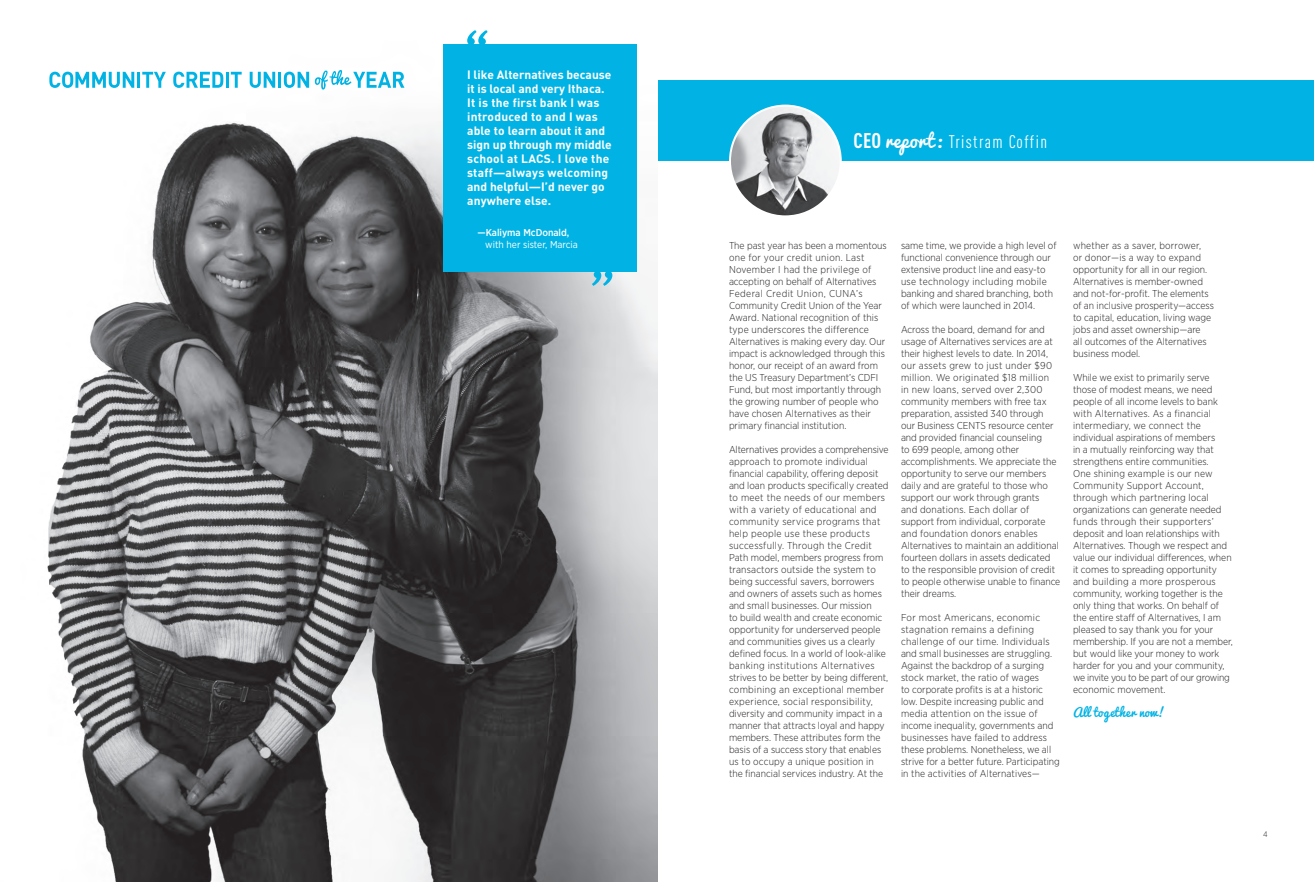
<style>
.page{position:relative;width:1314px;height:882px;background:#fff}
.page>*{position:absolute;margin:0;border:0;box-sizing:border-box;transform-origin:0 0}
.t1{font:18px "DIN Cond";letter-spacing:.075em;color:#fff}
.t2{font:700 12px/14px "DIN";letter-spacing:.005em;color:#fff}
.t3{font:12px "Pacifico";letter-spacing:.025em;color:#00b3e4}
.t4{font:300 10px/12px "Gotham Narrow";color:#231f20}
.t5{font:10px/12px "Gotham Narrow";color:#fff}
.t6{font:300 8px "Gotham Narrow";color:#231f20}
.s1{font-weight:500}
.s2{font-weight:700;font-size:21px}
.s3{font-family:"Pacifico";font-size:19px}
</style>
<div class="page">
<div style="left:657px;top:81px;width:657px;height:80px;background:#00b3e4"></div>
<img style="left:730px;top:106px;width:111px;height:110px;border-radius:55px">
<div style="left:729px;top:105px;width:113px;height:112px;border:2px solid #fff;border-radius:50%"></div>
<img style="left:47px;top:44px;width:610px;height:838px">
<div style="left:443px;top:45px;width:193px;height:227px;background:#00b3e4"></div>
<svg style="left:467px;top:30px;width:21px;height:15px"></svg>
<svg style="left:592px;top:272px;width:20px;height:14px"></svg>
<svg style="left:49px;top:72px;width:85px;height:16px"></svg>
<hr style="left:137px;top:72px;width:3px;height:16px;background:#00b3e4">
<svg style="left:142px;top:72px;width:24px;height:16px"></svg>
<svg style="left:173px;top:72px;width:51px;height:16px"></svg>
<hr style="left:226px;top:72px;width:3px;height:16px;background:#00b3e4">
<svg style="left:231px;top:72px;width:11px;height:16px"></svg>
<svg style="left:250px;top:72px;width:25px;height:16px"></svg>
<hr style="left:278px;top:72px;width:3px;height:16px;background:#00b3e4">
<svg style="left:284px;top:72px;width:25px;height:16px"></svg>
<svg style="left:315px;top:70px;width:89px;height:20px"></svg>
<p class="t2" style="left:467px;top:67px;width:146px">I like Alternatives because it is local and very Ithaca.<br>It is the first bank I was introduced to and I was able to learn about it and sign up through my middle school at LACS. I love the staff—always welcoming and helpful—I’d never go anywhere else.</p>
<p class="t5" style="left:485px;top:226px;width:94px;text-indent:-8px"><span class="s1">—Kaliyma McDonald, </span>with her sister, Marcia</p>
<p class="t1" style="left:854px;top:131px;width:195px"><span class="s2">CEO</span> <span class="s3">report:</span> Tristram Coffin</p>
<p class="t4" style="left:729px;top:239px;width:159px">The past year has been a momentous one for your credit union. Last November I had the privilege of accepting on behalf of Alternatives Federal Credit Union, CUNA’s Community Credit Union of the Year Award. National recognition of this type underscores the difference Alternatives is making every day. Our impact is acknowledged through this honor, our receipt of an award from the US Treasury Department’s CDFI Fund, but most importantly through the growing number of people who have chosen Alternatives as their primary financial institution.</p>
<p class="t4" style="left:729px;top:443px;width:161px">Alternatives provides a comprehensive approach to promote individual financial capability, offering deposit and loan products specifically created to meet the needs of our members with a variety of educational and community service programs that help people use these products successfully. Through the Credit Path model, members progress from transactors outside the system to being successful savers, borrowers and owners of assets such as homes and small businesses. Our mission<br>to build wealth and create economic opportunity for underserved people and communities gives us a clearly defined focus. In a world of look-alike banking institutions Alternatives strives to be better by being different, combining an exceptional member experience, social responsibility, diversity and community impact in a manner that attracts loyal and happy members. These attributes form the basis of a success story that enables us to occupy a unique position in the financial services industry. At the</p>
<p class="t4" style="left:901px;top:239px;width:157px">same time, we provide a high level of functional convenience through our extensive product line and easy-to use technology including mobile banking and shared branching, both of which were launched in 2014.</p>
<p class="t4" style="left:901px;top:323px;width:161px">Across the board, demand for and usage of Alternatives services are at their highest levels to date. In 2014, our assets grew to just under $90 million. We originated $18 million<br>in new loans, served over 2,300 community members with free tax preparation, assisted 340 through our Business CENTS resource center and provided financial counseling<br>to 699 people, among other accomplishments. We appreciate the opportunity to serve our members daily and are grateful to those who support our work through grants<br>and donations. Each dollar of support from individual, corporate and foundation donors enables Alternatives to maintain an additional fourteen dollars in assets dedicated to the responsible provision of credit to people otherwise unable to finance their dreams.</p>
<p class="t4" style="left:901px;top:611px;width:160px">For most Americans, economic stagnation remains a defining challenge of our time. Individuals and small businesses are struggling.<br>Against the backdrop of a surging stock market, the ratio of wages<br>to corporate profits is at a historic low. Despite increasing public and media attention on the issue of income inequality, governments and businesses have failed to address these problems. Nonetheless, we all strive for a better future. Participating in the activities of Alternatives—</p>
<p class="t4" style="left:1073px;top:239px;width:142px">whether as a saver, borrower,<br>or donor—is a way to expand opportunity for all in our region.<br>Alternatives is member-owned and not-for-profit. The elements of an inclusive prosperity—access to capital, education, living wage jobs and asset ownership—are<br>all outcomes of the Alternatives business model.</p>
<p class="t4" style="left:1073px;top:371px;width:161px">While we exist to primarily serve those of modest means, we need people of all income levels to bank with Alternatives. As a financial intermediary, we connect the individual aspirations of members<br>in a mutually reinforcing way that strengthens entire communities.<br>One shining example is our new Community Support Account, through which partnering local organizations can generate needed funds through their supporters’ deposit and loan relationships with Alternatives. Though we respect and value our individual differences, when it comes to spreading opportunity and building a more prosperous community, working together is the only thing that works. On behalf of the entire staff of Alternatives, I am pleased to say thank you for your membership. If you are not a member, but would like your money to work harder for you and your community, we invite you to be part of our growing economic movement.</p>
<p class="t3" style="left:1073px;top:702px;width:94px">All together now!</p>
<p class="t6" style="left:1263px;top:830px;width:6px">4</p>
</div>
